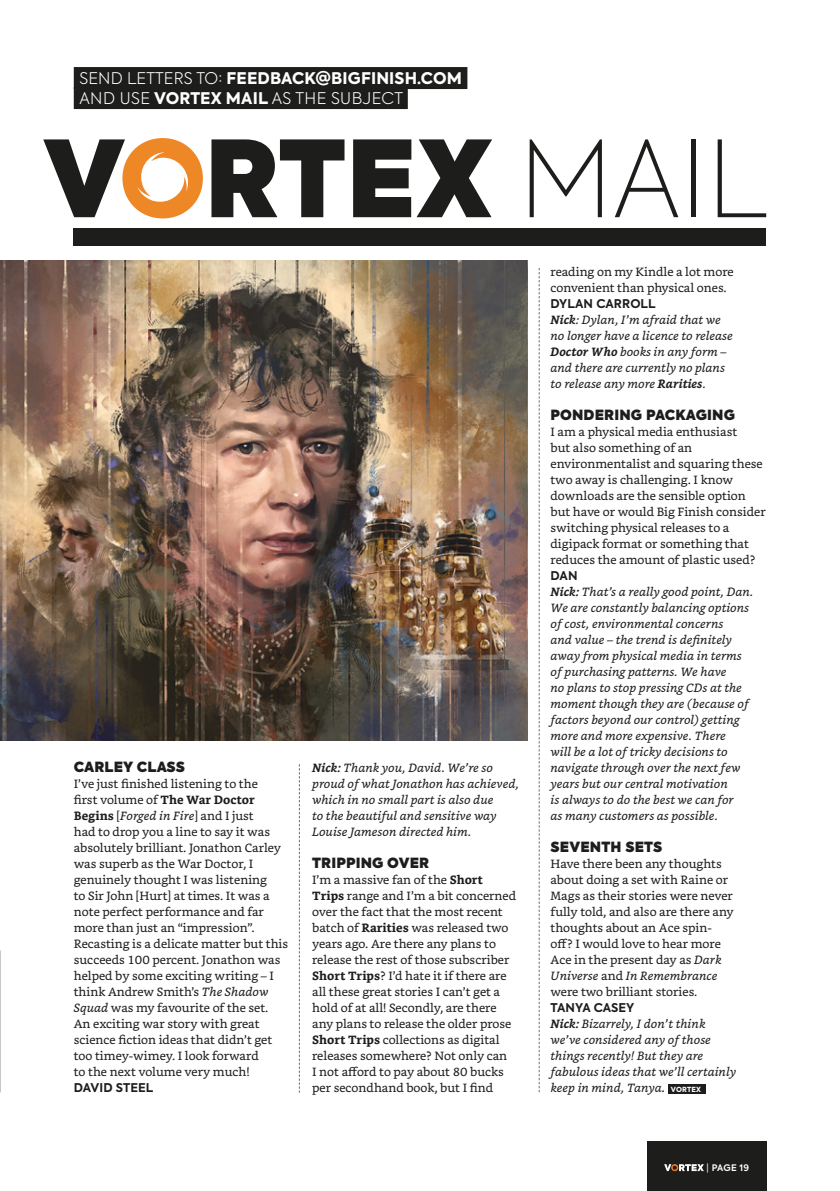
<style>
.page{position:relative;width:840px;height:1191px;background:#fff}
.page>*{position:absolute;margin:0;border:0;box-sizing:border-box;transform-origin:0 0}
.t1{font:800 16px "Axiforma";letter-spacing:.01em;color:#fff}
.t2{font:300 16px "Axiforma";letter-spacing:.025em;color:#fff}
.t3{font:800 14px "Axiforma";letter-spacing:.01em;color:#1d1d1b}
.t4{font:12px/16px "Bookerly";color:#1d1d1b}
.t5{font:italic 12px/16px "Bookerly";color:#1d1d1b}
.t6{font:700 12px "Axiforma";letter-spacing:.01em;color:#1d1d1b}
.t7{font:600 9px "Axiforma";letter-spacing:.015em;color:#fff}
.s1{font-weight:300}
.s2{font-weight:800}
.s3{font-weight:700}
.s4{font-style:italic}
.s5{font-family:"Axiforma";font-size:14px}
.s6{font-family:"Axiforma";font-weight:800;font-style:normal;font-size:7px;color:#fff}
.s7{font-weight:400}
</style>
<div class="page">
<div style="left:74px;top:67px;width:393px;height:22px;background:#1d1d1b"></div>
<div style="left:74px;top:87px;width:333px;height:22px;background:#1d1d1b"></div>
<div style="left:667px;top:1084px;width:38px;height:9px;background:#1d1d1b"></div>
<svg style="left:299px;top:764px;width:1px;height:328px"></svg>
<svg style="left:538px;top:268px;width:1px;height:824px"></svg>
<div style="left:74px;top:228px;width:691px;height:17px;background:#1d1d1b"></div>
<svg style="left:211px;top:139px;width:133px;height:78px"></svg>
<svg style="left:353px;top:139px;width:139px;height:78px"></svg>
<svg style="left:529px;top:139px;width:72px;height:78px"></svg>
<svg style="left:615px;top:139px;width:63px;height:78px"></svg>
<hr style="left:691px;top:139px;width:4px;height:78px;background:#1d1d1b">
<svg style="left:717px;top:139px;width:48px;height:78px"></svg>
<svg style="left:43px;top:138px;width:160px;height:80px"></svg>
<img style="left:0;top:260px;width:527px;height:480px">
<div style="left:646px;top:1141px;width:119px;height:50px;background:#1d1d1b"></div>
<svg style="left:664px;top:1164px;width:39px;height:7px"></svg>
<h2 class="t1" style="left:79px;top:67px;width:384px"><span class="s1">SEND LETTERS TO:</span> FEEDBACK@BIGFINISH.COM</h2>
<h2 class="t2" style="left:79px;top:88px;width:325px">AND USE <span class="s2">VORTEX MAIL</span> AS THE SUBJECT</h2>
<p class="t3" style="left:74px;top:757px;width:113px">CARLEY CLASS</p>
<p class="t4" style="left:74px;top:776px;width:216px">I’ve just finished listening to the<br>first volume of <span class="s3">The War Doctor Begins</span> [<span class="s4">Forged in Fire</span>] and I just<br>had to drop you a line to say it was absolutely brilliant. Jonathon Carley was superb as the War Doctor, I genuinely thought I was listening<br>to Sir John [Hurt] at times. It was a note perfect performance and far more than just an “impression”.<br>Recasting is a delicate matter but this succeeds 100 percent. Jonathon was helped by some exciting writing – I think Andrew Smith’s <span class="s4">The Shadow Squad</span> was my favourite of the set.<br>An exciting war story with great science fiction ideas that didn’t get too timey-wimey. I look forward<br>to the next volume very much!</p>
<p class="t6" style="left:74px;top:1079px;width:81px">DAVID STEEL</p>
<p class="t5" style="left:312px;top:760px;width:208px"><span class="s3">Nick:</span> Thank you, David. We’re so proud of what Jonathon has achieved, which in no small part is also due<br>to the beautiful and sensitive way<br>Louise Jameson directed him.</p>
<p class="t3" style="left:312px;top:853px;width:118px">TRIPPING OVER</p>
<p class="t4" style="left:312px;top:872px;width:205px">I’m a massive fan of the <span class="s3">Short Trips</span> range and I’m a bit concerned over the fact that the most recent batch of <span class="s3">Rarities</span> was released two years ago. Are there any plans to release the rest of those subscriber <span class="s3">Short Trips</span>? I’d hate it if there are all these great stories I can’t get a hold of at all! Secondly, are there any plans to release the older prose <span class="s3">Short Trips</span> collections as digital releases somewhere? Not only can<br>I not afford to pay about 80 bucks per secondhand book, but I find</p>
<p class="t4" style="left:550px;top:264px;width:185px">reading on my Kindle a lot more convenient than physical ones.</p>
<p class="t6" style="left:550px;top:295px;width:107px">DYLAN CARROLL</p>
<p class="t5" style="left:550px;top:312px;width:183px"><span class="s3">Nick</span>: Dylan, I’m afraid that we no longer have a licence to release<br><span class="s3">Doctor Who</span> books in any form – and there are currently no plans to release any more <span class="s3">Rarities</span>.</p>
<p class="t3" style="left:550px;top:405px;width:186px">PONDERING PACKAGING</p>
<p class="t4" style="left:550px;top:424px;width:217px">I am a physical media enthusiast<br>but also something of an environmentalist and squaring these two away is challenging. I know downloads are the sensible option but have or would Big Finish consider switching physical releases to a digipack format or something that reduces the amount of plastic used?</p>
<p class="t6" style="left:550px;top:567px;width:29px">DAN</p>
<p class="t5" style="left:550px;top:584px;width:204px"><span class="s3">Nick:</span> That’s a really good point, Dan.<br>We are constantly balancing options of cost, environmental concerns<br>and value – the trend is definitely away from physical media in terms of purchasing patterns. We have<br>no plans to stop pressing CDs at the moment though they are (because of factors beyond our control) getting more and more expensive. There<br>will be a lot of tricky decisions to navigate through over the next few years but our central motivation<br>is always to do the best we can for<br>as many customers as possible.</p>
<p class="t3" style="left:550px;top:837px;width:113px">SEVENTH SETS</p>
<p class="t4" style="left:550px;top:856px;width:184px">Have there been any thoughts about doing a set with Raine or<br>Mags as their stories were never fully told, and also are there any thoughts about an Ace spin&shy;off? I would love to hear more<br>Ace in the present day as <span class="s4">Dark<br>Universe</span> and <span class="s4">In Remembrance </span>were two brilliant stories.</p>
<p class="t6" style="left:550px;top:999px;width:85px">TANYA CASEY</p>
<p class="t5" style="left:550px;top:1016px;width:187px"><span class="s3">Nick:</span> Bizarrely, I don’t think we’ve considered any of those things recently! But they are fabulous ideas that we’ll certainly keep in mind, Tanya<span class="s5">.</span> <span class="s6">VORTEX</span></p>
<p class="t7" style="left:706px;top:1161px;width:44px"><span class="s7">|</span> PAGE 19</p>
</div>
